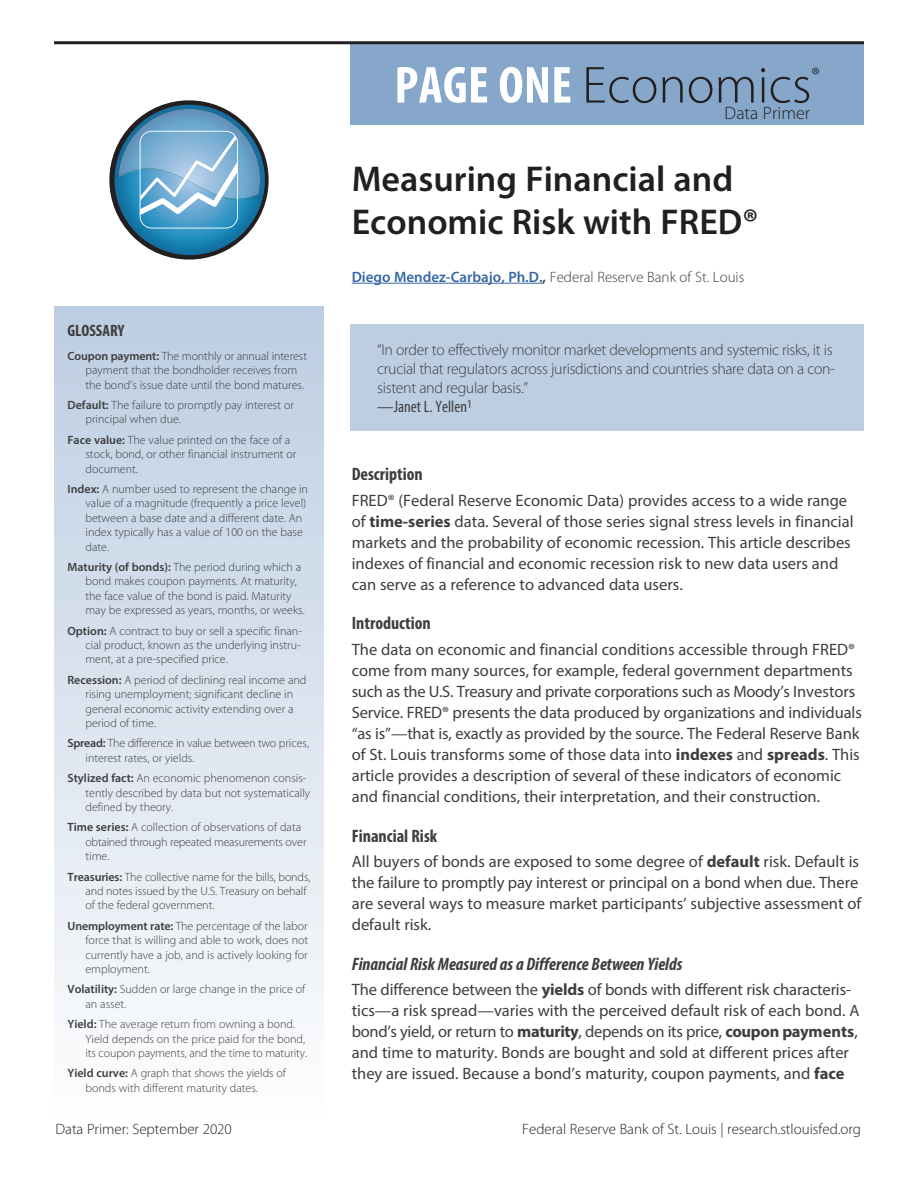
<style>
.page{position:relative;width:918px;height:1188px;background:#fff}
.page>*{position:absolute;margin:0;border:0;box-sizing:border-box;transform-origin:0 0}
.t1{font:300 52.5px "Myriad Pro";color:#231f20}
.t2{font:600 36px/43.2px "Myriad Pro";color:#231f20}
.t3{font:300 21px "Myriad Pro";color:#231f20}
.Section_Head_NEW{font:italic 700 condensed 18px "Myriad Pro";color:#3e3e3f}
.Section_Head_NEW-2{font:700 condensed 18px "Myriad Pro";color:#3e3e3f}
.t4{font:300 18px "Myriad Pro";letter-spacing:.005em;color:#231f20}
.Text{font:16.5px/21px "Myriad Pro";color:#3e3e3f}
.Text-2{font:condensed 16.5px "Myriad Pro";color:#3e3e3f}
.Text-3{font:700 condensed 16.5px "Myriad Pro";color:#3e3e3f}
.Text-4{font:300 15.75px/18.9px "Myriad Pro";letter-spacing:-.02em;color:#3e3e3f}
.t5{font:300 15px "Myriad Pro";color:#231f20}
.Text-5{font:300 15px "Myriad Pro";color:#3e3e3f}
.Glossary_Terms{font:300 12px/14.4px "Myriad Pro";color:#3e3e3f}
.Glossary_Terms-2{font:300 12px/14.4px "Myriad Pro";letter-spacing:-.02em;color:#3e3e3f}
.s1{font-weight:700;font-stretch:condensed;color:#fff}
.s2{font-weight:600}
.s3{font-weight:600;color:#3667a4}
.s4{font-weight:700}
</style>
<div class="page">
<hr style="left:352px;top:283px;width:191px;height:1px;background:#3667a4">
<div style="left:54px;top:306px;width:270px;height:815px;background:linear-gradient(to bottom,#bccde1,#fdfdfe)"></div>
<div style="left:350px;top:44px;width:514px;height:80px;background:#86a7c9"></div>
<hr style="left:54px;top:41px;width:810px;height:3px;background:#231f20">
<div style="left:350px;top:325px;width:514px;height:106px;background:#bdcee2"></div>
<svg style="left:109px;top:100px;width:160px;height:160px"></svg>
<p class="t1" style="left:394px;top:56px;width:419px"><span class="s1">PAGE ONE</span> Economics</p>
<p class="t3" style="left:812px;top:63px;width:10px">®</p>
<p class="t4" style="left:725px;top:103px;width:87px">Data Primer</p>
<p class="Text-3" style="left:68px;top:321px;width:58px">GLOSSARY</p>
<p class="Glossary_Terms" style="left:86px;top:349px;width:223px;text-indent:-18px"><span class="s2">Coupon payment:</span> The monthly or annual interest payment that the bondholder receives from the bond’s issue date until the bond matures.</p>
<p class="Glossary_Terms" style="left:86px;top:398px;width:210px;text-indent:-18px"><span class="s2">Default:</span> The failure to promptly pay interest or principal when due.</p>
<p class="Glossary_Terms" style="left:86px;top:433px;width:212px;text-indent:-18px"><span class="s2">Face value:</span> The value printed on the face of a stock, bond, or other financial instrument or document.</p>
<p class="Glossary_Terms" style="left:86px;top:482px;width:224px;text-indent:-18px"><span class="s2">Index:</span> A number used to represent the change in value of a magnitude (frequently a price level) between a base date and a different date. An index typically has a value of 100 on the base date.</p>
<p class="Glossary_Terms" style="left:86px;top:560px;width:221px;text-indent:-18px"><span class="s2">Maturity (of bonds):</span> The period during which a bond makes coupon payments. At maturity, the face value of the bond is paid. Maturity may be expressed as years, months, or weeks.</p>
<p class="Glossary_Terms" style="left:86px;top:624px;width:218px;text-align:justify;text-indent:-18px"><span class="s2">Option:</span> A contract to buy or sell a specific finan&shy;cial product, known as the underlying instru&shy;ment, at a pre-specified price.</p>
<p class="Glossary_Terms" style="left:86px;top:673px;width:222px;text-indent:-18px"><span class="s2">Recession:</span> A period of declining real income and rising unemployment; significant decline in general economic activity extending over a period of time.</p>
<p class="Glossary_Terms-2" style="left:86px;top:736px;width:225px;text-indent:-18px"><span class="s2">Spread:</span> The difference in value between two prices, interest rates, or yields.</p>
<p class="Glossary_Terms" style="left:86px;top:771px;width:226px;text-indent:-18px"><span class="s2">Stylized fact:</span> An economic phenomenon consis&shy;tently described by data but not systematically defined by theory.</p>
<p class="Glossary_Terms" style="left:86px;top:820px;width:223px;text-indent:-18px"><span class="s2">Time series:</span> A collection of observations of data obtained through repeated measurements over time.</p>
<p class="Glossary_Terms" style="left:86px;top:870px;width:226px;text-indent:-18px"><span class="s2">Treasuries:</span> The collective name for the bills, bonds, and notes issued by the U.S. Treasury on behalf of the federal government.</p>
<p class="Glossary_Terms" style="left:86px;top:919px;width:224px;text-align:justify;text-indent:-18px"><span class="s2">Unemployment rate:</span> The percentage of the labor force that is willing and able to work, does not currently have a job, and is actively looking for employment.</p>
<p class="Glossary_Terms" style="left:86px;top:982px;width:221px;text-indent:-18px"><span class="s2">Volatility:</span> Sudden or large change in the price of an asset.</p>
<p class="Glossary_Terms" style="left:86px;top:1017px;width:223px;text-indent:-18px"><span class="s2">Yield:</span> The average return from owning a bond.<br>Yield depends on the price paid for the bond, its coupon payments, and the time to maturity.</p>
<p class="Glossary_Terms" style="left:86px;top:1066px;width:202px;text-indent:-18px"><span class="s2">Yield curve:</span> A graph that shows the yields of bonds with different maturity dates.</p>
<p class="t2" style="left:352px;top:156px;width:408px">Measuring Financial and<br>Economic Risk with FRED®</p>
<p class="Text-5" style="left:352px;top:268px;width:394px"><span class="s3">Diego Mendez-Carbajo, Ph.D.</span><span class="s2">,</span> Federal Reserve Bank of St. Louis</p>
<p class="Text-4" style="left:377px;top:340px;width:459px">“In order to effectively monitor market developments and systemic risks, it is crucial that regulators across jurisdictions and countries share data on a con&shy;sistent and regular basis.”</p>
<p class="Text-2" style="left:377px;top:397px;width:96px">—Janet L. Yellen<sup>1</sup></p>
<p class="Section_Head_NEW-2" style="left:352px;top:463px;width:72px">Description</p>
<p class="Text" style="left:352px;top:490px;width:503px">FRED® (Federal Reserve Economic Data) provides access to a wide range of <span class="s4">time-series</span> data. Several of those series signal stress levels in financial markets and the probability of economic recession. This article describes indexes of financial and economic recession risk to new data users and can serve as a reference to advanced data users.</p>
<p class="Section_Head_NEW-2" style="left:352px;top:612px;width:80px">Introduction</p>
<p class="Text" style="left:352px;top:639px;width:512px">The data on economic and financial conditions accessible through FRED® come from many sources, for example, federal government departments such as the U.S. Treasury and private corporations such as Moody’s Investors Service. FRED® presents the data produced by organizations and individuals “as is”—that is, exactly as provided by the source. The Federal Reserve Bank of St. Louis transforms some of those data into <span class="s4">indexes</span> and <span class="s4">spreads</span>. This article provides a description of several of these indicators of economic and financial conditions, their interpretation, and their construction.</p>
<p class="Section_Head_NEW-2" style="left:352px;top:824px;width:87px">Financial Risk</p>
<p class="Text" style="left:352px;top:851px;width:511px">All buyers of bonds are exposed to some degree of <span class="s4">default</span> risk. Default is the failure to promptly pay interest or principal on a bond when due. There are several ways to measure market participants’ subjective assessment of default risk.</p>
<p class="Section_Head_NEW" style="left:352px;top:952px;width:332px">Financial Risk Measured as a Difference Between Yields</p>
<p class="Text" style="left:352px;top:979px;width:509px">The difference between the <span class="s4">yields</span> of bonds with different risk characteris&shy;tics—a risk spread—varies with the perceived default risk of each bond. A bond’s yield, or return to <span class="s4">maturity</span>, depends on its price, <span class="s4">coupon payments</span>, and time to maturity. Bonds are bought and sold at different prices after they are issued. Because a bond’s maturity, coupon payments, and <span class="s4">face</span></p>
<p class="t5" style="left:56px;top:1121px;width:178px">Data Primer: September 2020</p>
<p class="t5" style="left:522px;top:1121px;width:340px">Federal Reserve Bank of St. Louis | research.stlouisfed.org</p>
</div>
